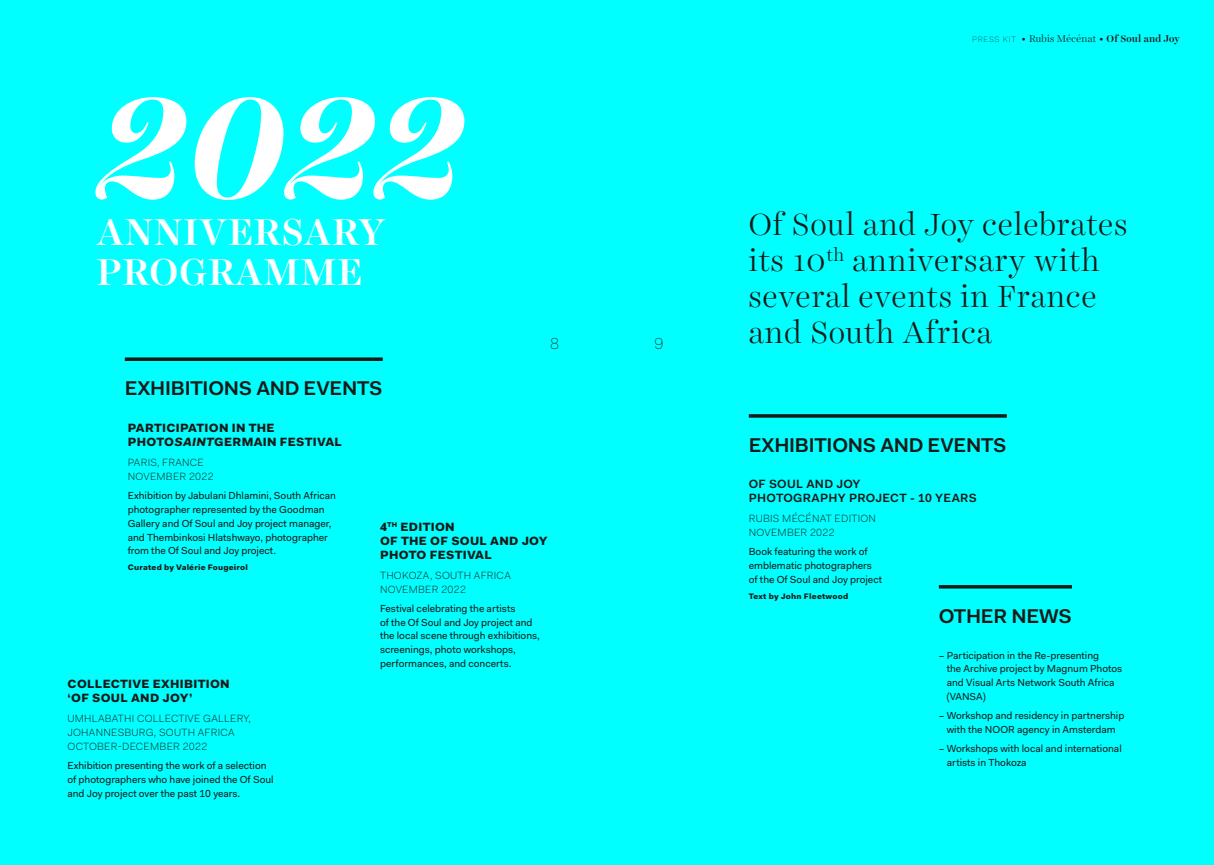
<style>
.page{position:relative;width:1214px;height:865px;background:#fff}
.page>*{position:absolute;margin:0;border:0;box-sizing:border-box;transform-origin:0 0}
.t1{font:italic 700 145px "Harriet Display";color:#fff}
.t2{font:500 38px/40px "Harriet Display";letter-spacing:.025em;color:#fff}
.t3{font:300 31px/36px "Harriet Display";letter-spacing:.03em;color:#1a1a18}
.t4{font:600 20px "Fakt Pro";letter-spacing:-.01em;color:#1a1a18}
.t5{font:100 16px "Fakt Pro";color:#1a1a18}
.t6{font:900 12px/14px "Fakt Pro";letter-spacing:.025em;color:#1a1a18}
.t7{font:600 12px/14px "Fakt Pro";letter-spacing:.025em;color:#1a1a18}
.t8{font:300 10.5px/14px "Fakt Pro";letter-spacing:.025em;color:#1a1a18}
.t9{font:10.2px/13.7px "Fakt Pro";color:#1a1a18}
.t10{font:300 10px "Harriet Display";letter-spacing:.025em;color:#1a1a18}
.t11{font:900 8px "Fakt Pro";letter-spacing:.025em;color:#1a1a18}
.s1{font-style:italic}
.s2{font-family:"Fakt Pro";font-weight:100;font-size:8px}
.s3{font-family:"Fakt Pro";font-weight:400;font-size:8px}
.s4{font-weight:500}
</style>
<div class="page">
<div style="left:0;top:0;width:1213px;height:865px;background:#0ff"></div>
<svg style="left:125px;top:357px;width:258px;height:4px"></svg>
<hr style="left:748px;top:414px;width:258px;height:3px;background:#1a1a18">
<hr style="left:938px;top:585px;width:133px;height:3px;background:#1a1a18">
<h1 class="t1" style="left:96px;top:46px;width:365px">2022</h1>
<h2 class="t2" style="left:96px;top:211px;width:290px">ANNIVERSARY<br>PROGRAMME</h2>
<h3 class="t4" style="left:125px;top:375px;width:259px">EXHIBITIONS AND EVENTS</h3>
<h3 class="t5" style="left:550px;top:333px;width:11px">8</h3>
<h3 class="t5" style="left:654px;top:333px;width:11px">9</h3>
<p class="t6" style="left:128px;top:421px;width:216px">PARTICIPATION IN THE<br>PHOTO<span class="s1">SAINT</span>GERMAIN FESTIVAL</p>
<p class="t8" style="left:128px;top:455px;width:87px">PARIS, FRANCE<br>NOVEMBER 2022</p>
<p class="t9" style="left:128px;top:489px;width:210px">Exhibition by Jabulani Dhlamini, South African photographer represented by the Goodman Gallery and Of Soul and Joy project manager, and Thembinkosi Hlatshwayo, photographer from the Of Soul and Joy project.</p>
<p class="t11" style="left:128px;top:562px;width:121px">Curated by Valérie Fougeirol</p>
<p class="t6" style="left:67px;top:677px;width:164px">COLLECTIVE EXHIBITION ‘OF SOUL AND JOY’</p>
<p class="t8" style="left:67px;top:711px;width:185px">UMHLABATHI COLLECTIVE GALLERY,<br>JOHANNESBURG, SOUTH AFRICA<br>OCTOBER-DECEMBER 2022</p>
<p class="t9" style="left:67px;top:759px;width:208px">Exhibition presenting the work of a selection of photographers who have joined the Of Soul and Joy project over the past 10 years.</p>
<p class="t6" style="left:380px;top:519px;width:169px">4<sup>TH</sup> EDITION<br>OF THE OF SOUL AND JOY<br>PHOTO FESTIVAL</p>
<p class="t8" style="left:380px;top:568px;width:132px">THOKOZA, SOUTH AFRICA<br>NOVEMBER 2022</p>
<p class="t9" style="left:380px;top:601px;width:161px">Festival celebrating the artists<br>of the Of Soul and Joy project and the local scene through exhibitions, screenings, photo workshops, performances, and concerts.</p>
<p class="t10" style="left:971px;top:31px;width:209px"><span class="s2">PRESS KIT</span> <span class="s3">•</span> Rubis Mécénat <span class="s3">•</span> <span class="s4">Of Soul and Joy</span></p>
<h3 class="t3" style="left:748px;top:206px;width:380px">Of Soul and Joy celebrates its 10<sup>th</sup> anniversary with several events in France and South Africa</h3>
<h3 class="t4" style="left:748px;top:431px;width:259px">EXHIBITIONS AND EVENTS</h3>
<p class="t7" style="left:748px;top:477px;width:229px">OF SOUL AND JOY<br>PHOTOGRAPHY PROJECT - 10 YEARS</p>
<p class="t8" style="left:748px;top:511px;width:129px">RUBIS MÉCÉNAT EDITION<br>NOVEMBER 2022</p>
<p class="t9" style="left:748px;top:545px;width:135px">Book featuring the work of emblematic photographers of the Of Soul and Joy project</p>
<p class="t11" style="left:748px;top:590px;width:101px">Text by John Fleetwood</p>
<h3 class="t4" style="left:938px;top:602px;width:134px">OTHER NEWS</h3>
<p class="t9" style="left:946px;top:648px;width:177px;text-indent:-8px">– Participation in the Re-presenting<br>the Archive project by Magnum Photos and Visual Arts Network South Africa (VANSA)</p>
<p class="t9" style="left:938px;top:708px;width:187px;text-align:center">– Workshop and residency in partnership with the NOOR agency in Amsterdam</p>
<p class="t9" style="left:946px;top:742px;width:176px;text-indent:-8px">– Workshops with local and international artists in Thokoza</p>
</div>
